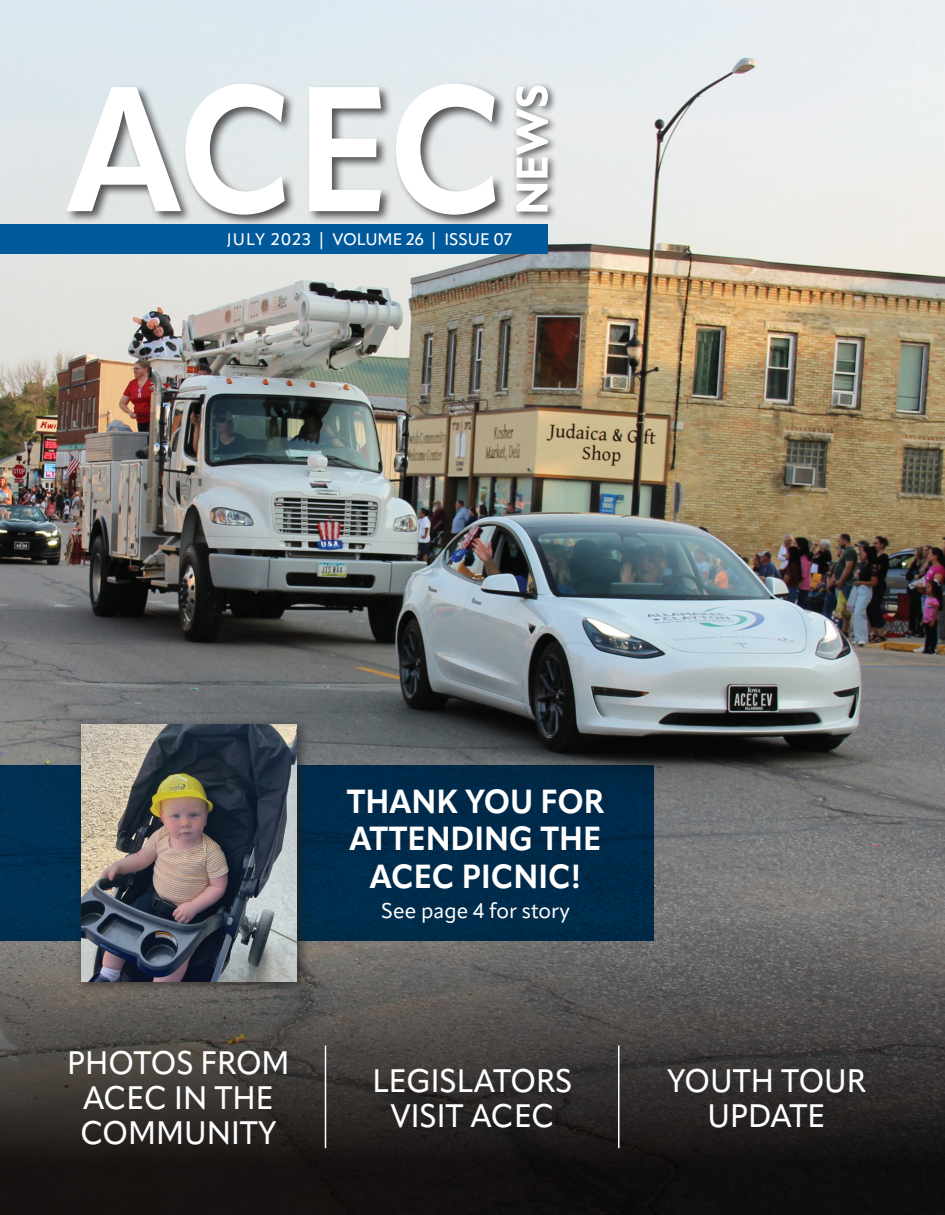
<style>
.page{position:relative;width:945px;height:1215px;background:#fff}
.page>*{position:absolute;margin:0;border:0;box-sizing:border-box;transform-origin:0 0}
.t1{font:700 175.2px "Apparat";color:#fff;scale:.93 1}
.t2{font:700 33px/37.5px "Apparat";color:#fff;text-align:center;scale:.95 1}
.t3{font:500 32.1px/35px "Apparat";color:#fff;text-align:center;scale:.95 1}
.t4{font:21px "Apparat";color:#fff}
.t5{font:500 16.5px "Apparat";color:#fff}
</style>
<div class="page">
<img style="left:0;top:0;width:945px;height:916px">
<svg style="left:0;top:916px;width:945px;height:299px;background:#3a3735"></svg>
<div style="left:0;top:224px;width:548px;height:29px;background:#00599b"></div>
<div style="left:65px;top:81px;width:442px;height:146px;background:#231f20;opacity:.75"></div>
<div style="left:512px;top:82px;width:46px;height:140px;background:#231f20;opacity:.75"></div>
<svg style="left:516px;top:86px;width:32px;height:126px"></svg>
<div style="left:0;top:765px;width:654px;height:175px;background:#002b4a"></div>
<div style="left:74px;top:717px;width:237px;height:278px;background:#231f20;opacity:.75"></div>
<img style="left:81px;top:724px;width:216px;height:257px">
<hr style="left:325px;top:1046px;width:1px;height:102px;background:#fff">
<hr style="left:618px;top:1046px;width:2px;height:102px;background:#fff">
<h1 class="t1" style="left:67px;top:43px;width:473px">ACEC</h1>
<p class="t5" style="left:227px;top:229px;width:287px">JULY 2023 | VOLUME 26 | ISSUE 07</p>
<p class="t3" style="left:67px;top:1045px;width:236px">PHOTOS FROM<br>ACEC IN THE<br>COMMUNITY</p>
<p class="t2" style="left:347px;top:782px;width:272px">THANK YOU FOR<br>ATTENDING THE<br>ACEC PICNIC!</p>
<p class="t4" style="left:381px;top:898px;width:190px">See page 4 for story</p>
<p class="t3" style="left:373px;top:1063px;width:212px">LEGISLATORS<br>VISIT ACEC</p>
<p class="t3" style="left:667px;top:1063px;width:211px">YOUTH TOUR<br>UPDATE</p>
</div>
